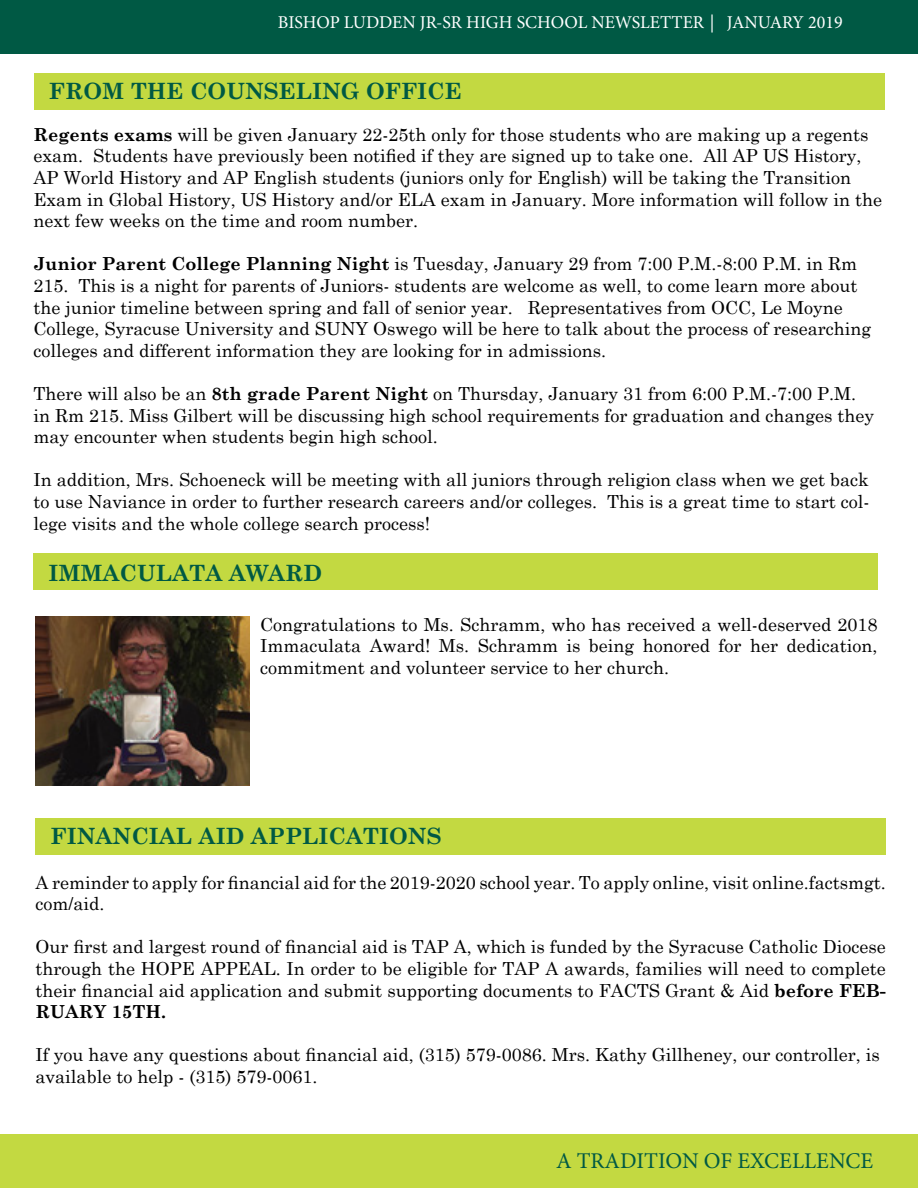
<style>
.page{position:relative;width:918px;height:1188px;background:#fff}
.page>*{position:absolute;margin:0;border:0;box-sizing:border-box;transform-origin:0 0}
.t1{font:700 22.5px "Century Schoolbook";color:#005944}
.t2{font:22.5px "Minion Pro";color:#005944}
.t3{font:18px/21.6px "Century Schoolbook";color:#000}
.t4{font:18px "Minion Pro";color:#fff}
.s1{font-weight:700}
</style>
<div class="page">
<div style="left:0;top:0;width:918px;height:54px;background:#005944"></div>
<div style="left:0;top:1134px;width:918px;height:54px;background:#c3d941"></div>
<div style="left:34px;top:73px;width:850px;height:37px;background:#c3d941"></div>
<div style="left:33px;top:553px;width:845px;height:37px;background:#c3d941"></div>
<img style="left:36px;top:616px;width:213px;height:170px">
<div style="left:36px;top:818px;width:850px;height:37px;background:#c3d941"></div>
<p class="t4" style="left:278px;top:10px;width:566px">BISHOP LUDDEN JR-SR HIGH SCHOOL NEWSLETTER | JANUARY 2019</p>
<p class="t1" style="left:49px;top:74px;width:415px">FROM THE COUNSELING OFFICE</p>
<p class="t3" style="left:33px;top:122px;width:850px"><span class="s1">Regents exams</span> will be given January 22-25th only for those students who are making up a regents exam. Students have previously been notified if they are signed up to take one. All AP US History, AP World History and AP English students (juniors only for English) will be taking the Transition Exam in Global History, US History and/or ELA exam in January. More information will follow in the next few weeks on the time and room number.</p>
<p class="t3" style="left:33px;top:252px;width:839px"><span class="s1">Junior Parent College Planning Night</span> is Tuesday, January 29 from 7:00 P.M.-8:00 P.M. in Rm 215. This is a night for parents of Juniors- students are welcome as well, to come learn more about the junior timeline between spring and fall of senior year. Representatives from OCC, Le Moyne College, Syracuse University and SUNY Oswego will be here to talk about the process of researching colleges and different information they are looking for in admissions.</p>
<p class="t3" style="left:33px;top:381px;width:842px">There will also be an <span class="s1">8th grade Parent Night</span> on Thursday, January 31 from 6:00 P.M.-7:00 P.M. in Rm 215. Miss Gilbert will be discussing high school requirements for graduation and changes they may encounter when students begin high school.</p>
<p class="t3" style="left:33px;top:468px;width:837px;text-align:justify">In addition, Mrs. Schoeneck will be meeting with all juniors through religion class when we get back to use Naviance in order to further research careers and/or colleges. This is a great time to start col&shy;lege visits and the whole college search process!</p>
<p class="t1" style="left:48px;top:555px;width:275px">IMMACULATA AWARD</p>
<p class="t3" style="left:260px;top:612px;width:619px;text-align:justify">Congratulations to Ms. Schramm, who has received a well-deserved 2018<br>Immaculata Award! Ms. Schramm is being honored for her dedication, commitment and volunteer service to her church.</p>
<p class="t1" style="left:51px;top:818px;width:393px">FINANCIAL AID APPLICATIONS</p>
<p class="t3" style="left:36px;top:870px;width:852px">A reminder to apply for financial aid for the 2019-2020 school year. To apply online, visit online.factsmgt. com/aid.</p>
<p class="t3" style="left:36px;top:934px;width:852px;text-align:justify">Our first and largest round of financial aid is TAP A, which is funded by the Syracuse Catholic Diocese through the HOPE APPEAL. In order to be eligible for TAP A awards, families will need to complete their financial aid application and submit supporting documents to FACTS Grant &amp; Aid <span class="s1">before FEB-RUARY 15TH.</span></p>
<p class="t3" style="left:36px;top:1042px;width:846px">If you have any questions about financial aid, (315) 579-0086. Mrs. Kathy Gillheney, our controller, is available to help - (315) 579-0061.</p>
<p class="t2" style="left:556px;top:1146px;width:319px">A TRADITION OF EXCELLENCE</p>
</div>
